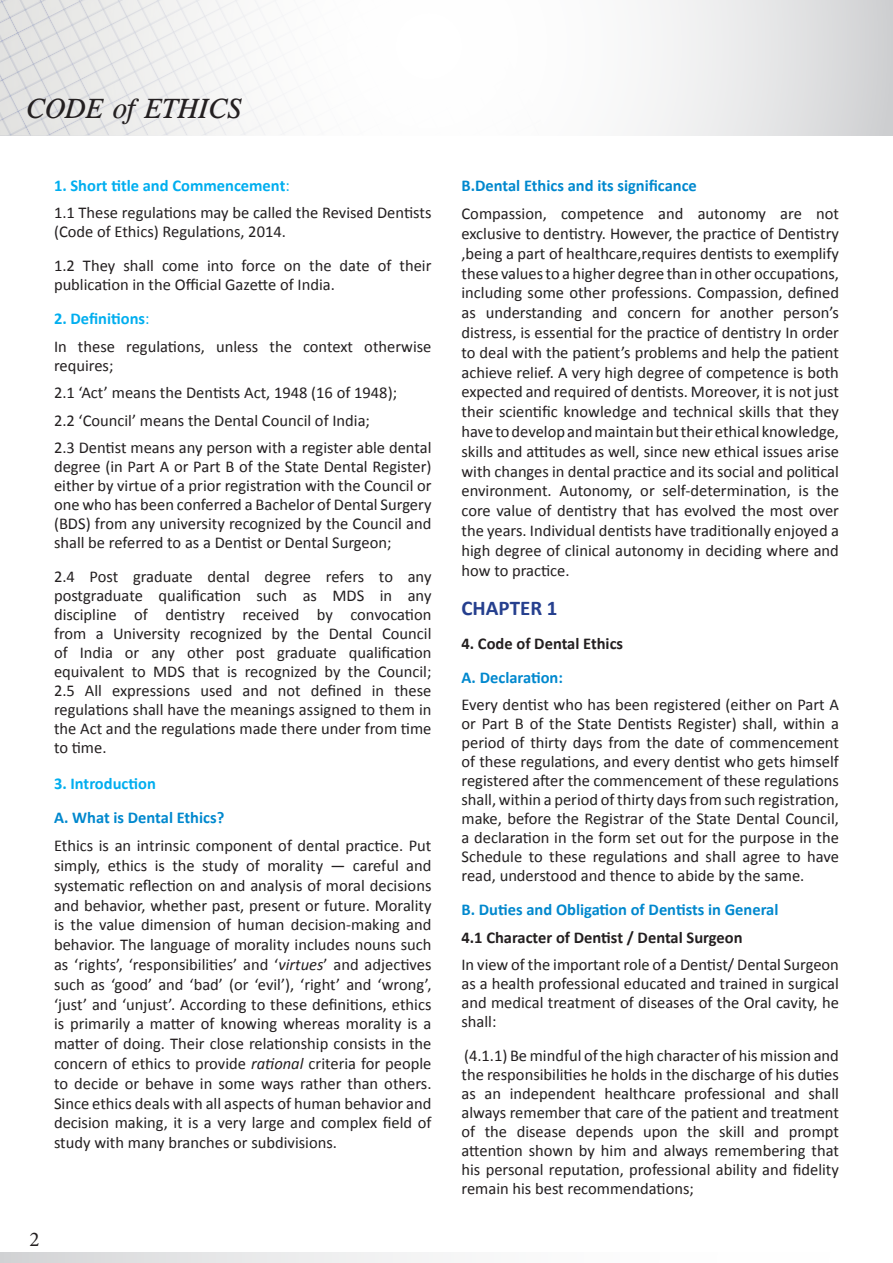
<style>
.page{position:relative;width:893px;height:1263px;background:#fff}
.page>*{position:absolute;margin:0;border:0;box-sizing:border-box;transform-origin:0 0}
.t1{font:italic 28.5px "Times Cg ATT";color:#231f20}
.t2{font:700 21px "Calibri";color:#253f8e}
.t3{font:21px "Minion Pro";color:#231f20}
.t4{font:16.5px/19.8px "Calibri";color:#231f20;text-align:justify}
.t5{font:700 16.5px "Calibri";color:#0088ce}
.t6{font:700 16.5px "Calibri";color:#231f20}
.t7{font:700 16.5px "Calibri";color:#00aeef}
.s1{font-weight:700;color:#00aeef}
.s2{color:#00aeef}
.s3{font-style:italic}
</style>
<div class="page">
<svg style="left:644px;top:0;width:248px;height:135px"></svg>
<img style="left:0;top:0;width:300px;height:135px">
<hr style="left:892px;top:0;width:1px;height:135px;background:#cdced0">
<svg style="left:0;top:1252px;width:433px;height:11px;fill:#e6e7e8"></svg>
<h1 class="t1" style="left:26px;top:92px;width:217px">CODE of ETHICS</h1>
<p class="t4" style="left:54px;top:172px;width:379px;line-height:27.5px"><span class="s1">1. Short title and Commencement</span><span class="s2">:<br></span>1.1 These regulations may be called the Revised Dentists</p>
<p class="t4" style="left:54px;top:215px;width:379px;line-height:33.9px">(Code of Ethics) Regulations, 2014.<br>1.2 They shall come into force on the date of their</p>
<p class="t4" style="left:54px;top:275px;width:282px">publication in the Official Gazette of India.</p>
<p class="t4" style="left:54px;top:305px;width:379px;line-height:27.5px"><span class="s1">2. Definitions</span><span class="s2">:<br></span>In these regulations, unless the context otherwise</p>
<p class="t4" style="left:54px;top:352px;width:379px;line-height:27.5px;text-align:left">requires;<br>2.1 ‘Act’ means the Dentists Act, 1948 (16 of 1948);<br>2.2 ‘Council’ means the Dental Council of India;<br>2.3 Dentist means any person with a register able dental</p>
<p class="t4" style="left:54px;top:457px;width:379px;line-height:18.9px">degree (in Part A or Part B of the State Dental Register) either by virtue of a prior registration with the Council or one who has been conferred a Bachelor of Dental Surgery (BDS) from any university recognized by the Council and shall be referred to as a Dentist or Dental Surgeon;</p>
<p class="t4" style="left:54px;top:567px;width:379px;line-height:19px">2.4 Post graduate dental degree refers to any postgraduate qualification such as MDS in any discipline of dentistry received by convocation from a University recognized by the Dental Council of India or any other post graduate qualification equivalent to MDS that is recognized by the Council; 2.5 All expressions used and not defined in these regulations shall have the meanings assigned to them in the Act and the regulations made there under from time to time.</p>
<p class="t7" style="left:54px;top:773px;width:103px">3. Introduction</p>
<p class="t5" style="left:54px;top:807px;width:172px">A. What is Dental Ethics?</p>
<p class="t4" style="left:54px;top:836px;width:379px">Ethics is an intrinsic component of dental practice. Put simply, ethics is the study of morality — careful and systematic reflection on and analysis of moral decisions and behavior, whether past, present or future. Morality is the value dimension of human decision-making and behavior. The language of morality includes nouns such as ‘rights’, ‘responsibilities’ and ‘<span class="s3">virtues</span>’ and adjectives such as ‘good’ and ‘bad’ (or ‘evil’), ‘right’ and ‘wrong’, ‘just’ and ‘unjust’. According to these definitions, ethics is primarily a matter of knowing whereas morality is a matter of doing. Their close relationship consists in the concern of ethics to provide <span class="s3">rational</span> criteria for people to decide or behave in some ways rather than others.<br>Since ethics deals with all aspects of human behavior and decision making, it is a very large and complex field of study with many branches or subdivisions.</p>
<p class="t3" style="left:29px;top:1225px;width:12px">2</p>
<p class="t5" style="left:461px;top:175px;width:237px">B.Dental Ethics and its significance</p>
<p class="t4" style="left:461px;top:204px;width:379px">Compassion, competence and autonomy are not exclusive to dentistry. However, the practice of Dentistry ,being a part of healthcare,requires dentists to exemplify these values to a higher degree than in other occupations, including some other professions. Compassion, defined as understanding and concern for another person’s distress, is essential for the practice of dentistry In order to deal with the patient’s problems and help the patient achieve relief. A very high degree of competence is both expected and required of dentists. Moreover, it is not just their scientific knowledge and technical skills that they have to develop and maintain but their ethical knowledge, skills and attitudes as well, since new ethical issues arise with changes in dental practice and its social and political environment. Autonomy, or self-determination, is the core value of dentistry that has evolved the most over the years. Individual dentists have traditionally enjoyed a high degree of clinical autonomy in deciding where and how to practice.</p>
<p class="t2" style="left:461px;top:594px;width:98px">CHAPTER 1</p>
<p class="t6" style="left:461px;top:633px;width:163px">4. Code of Dental Ethics</p>
<p class="t5" style="left:461px;top:667px;width:103px">A. Declaration:</p>
<p class="t4" style="left:461px;top:695px;width:379px;line-height:18.9px">Every dentist who has been registered (either on Part A or Part B of the State Dentists Register) shall, within a period of thirty days from the date of commencement of these regulations, and every dentist who gets himself registered after the commencement of these regulations shall, within a period of thirty days from such registration, make, before the Registrar of the State Dental Council, a declaration in the form set out for the purpose in the Schedule to these regulations and shall agree to have read, understood and thence to abide by the same.</p>
<p class="t5" style="left:461px;top:899px;width:318px">B. Duties and Obligation of Dentists in General</p>
<p class="t6" style="left:461px;top:926px;width:283px">4.1 Character of Dentist / Dental Surgeon</p>
<p class="t4" style="left:461px;top:955px;width:379px;line-height:18.9px">In view of the important role of a Dentist/ Dental Surgeon as a health professional educated and trained in surgical and medical treatment of diseases of the Oral cavity, he shall:</p>
<p class="t4" style="left:461px;top:1046px;width:379px;line-height:19px">(4.1.1) Be mindful of the high character of his mission and the responsibilities he holds in the discharge of his duties as an independent healthcare professional and shall always remember that care of the patient and treatment of the disease depends upon the skill and prompt attention shown by him and always remembering that his personal reputation, professional ability and fidelity remain his best recommendations;</p>
</div>
